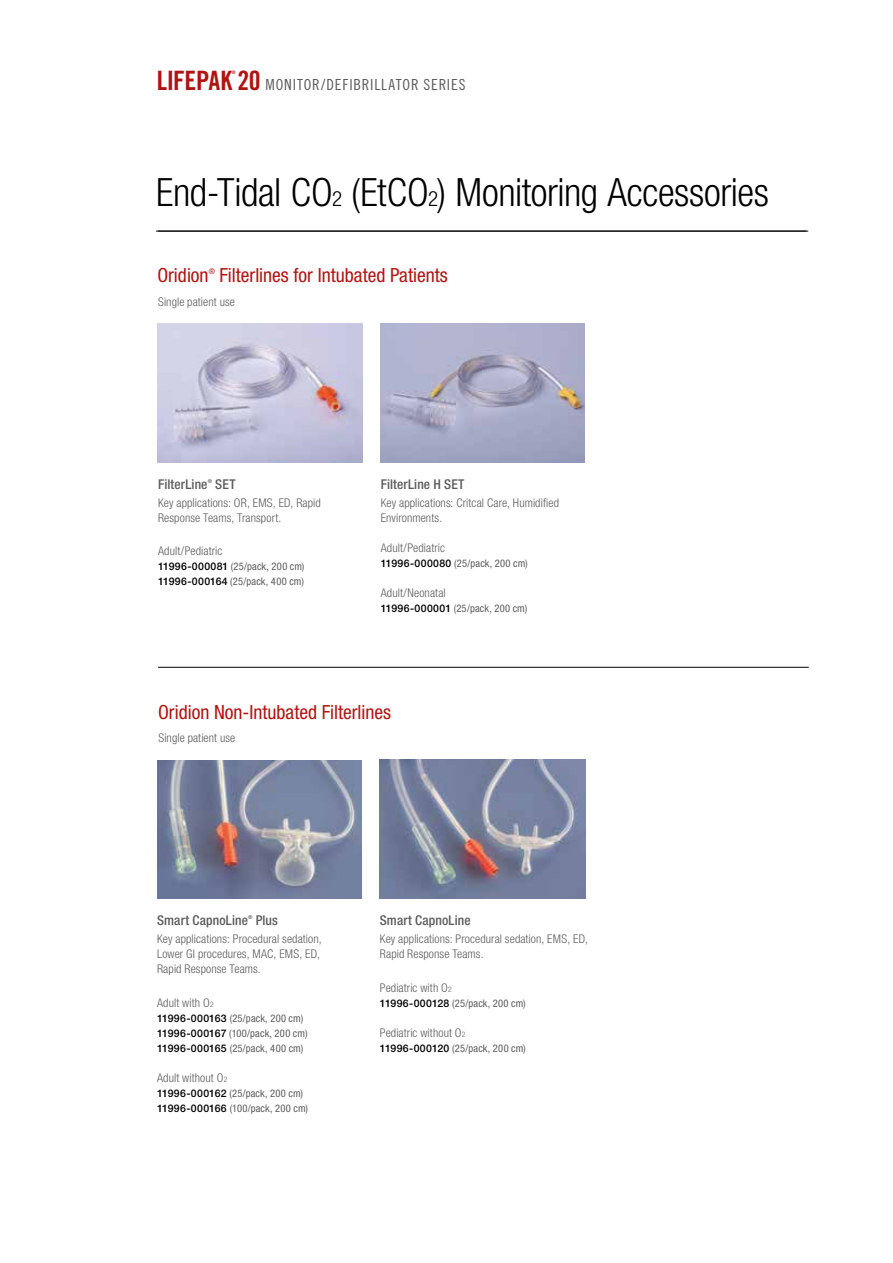
<style>
.page{position:relative;width:893px;height:1263px;background:#fff}
.page>*{position:absolute;margin:0;border:0;box-sizing:border-box;transform-origin:0 0}
.t1{font:300 condensed 39px "Helvetica Neue LTW1 G";letter-spacing:-.01em;color:#000}
.t2{font:26.7px "Trade Gothic LT Std Bd Cn 20";letter-spacing:-.015em;color:#af1413}
.t3{font:condensed 19.5px "Helvetica Neue LTW1 G";color:#af1413}
.t4{font:15.3px "Trade Gothic LT Std Cn 18";letter-spacing:.055em;color:#5a5c5b}
.t5{font:500 condensed 13.5px "Helvetica Neue LTW1 G";letter-spacing:.01em;color:#5a5c5b}
.t6{font:300 condensed 12px/15px "Helvetica Neue LTW1 G";letter-spacing:.01em;color:#5a5c5b}
.t7{font:condensed 10.5px/15px "Helvetica Neue LTW1 G";letter-spacing:.015em;color:#5a5c5b}
.t8{font:condensed 7.8px "Helvetica Neue LTW1 G";color:#af1413}
.t9{font:500 condensed 5.4px "Helvetica Neue LTW1 G";color:#5a5c5b}
.t10{font:4.8px "Trade Gothic LT Std Bd Cn 20";color:#af1413}
.s1{font-family:"Trade Gothic LT Std Bd Cn 20";font-size:26.7px;color:#af1413}
.s2{font-size:21px}
.s3{font-weight:500;font-stretch:normal;color:#000}
.s4{font-size:7.5px}
</style>
<div class="page">
<hr style="left:156px;top:231px;width:650px;height:1px;background:#000">
<hr style="left:158px;top:231px;width:650px;height:1px;background:#000">
<img style="left:157px;top:324px;width:205px;height:138px">
<img style="left:157px;top:760px;width:205px;height:139px">
<img style="left:380px;top:760px;width:205px;height:138px">
<img style="left:380px;top:324px;width:205px;height:138px">
<hr style="left:158px;top:667px;width:651px;height:1px;background:#000">
<h2 class="t2" style="left:157px;top:64px;width:77px">LIFEPAK</h2>
<p class="t10" style="left:232px;top:69px;width:5px">®</p>
<p class="t4" style="left:237px;top:75px;width:230px"><span class="s1">20</span> MONITOR/DEFIBRILLATOR SERIES</p>
<h1 class="t1" style="left:156px;top:170px;width:614px">End-Tidal CO<span class="s2">2</span> (EtCO<span class="s2">2</span>) Monitoring Accessories</h1>
<h3 class="t3" style="left:157px;top:264px;width:53px">Oridion</h3>
<p class="t8" style="left:209px;top:267px;width:8px">®</p>
<h3 class="t3" style="left:220px;top:264px;width:230px">Filterlines for Intubated Patients</h3>
<p class="t6" style="left:158px;top:294px;width:78px">Single patient use</p>
<p class="t5" style="left:158px;top:476px;width:51px">FilterLine</p>
<p class="t9" style="left:208px;top:478px;width:6px">®</p>
<p class="t5" style="left:215px;top:476px;width:22px">SET</p>
<p class="t6" style="left:158px;top:495px;width:164px">Key applications: OR, EMS, ED, Rapid<br>Response Teams, Transport.</p>
<p class="t6" style="left:158px;top:544px;width:66px">Adult/Pediatric</p>
<p class="t7" style="left:158px;top:559px;width:148px"><span class="s3">11996-000081</span> (25/pack, 200 cm)<br><span class="s3">11996-000164</span> (25/pack, 400 cm)</p>
<p class="t5" style="left:381px;top:476px;width:85px">FilterLine H SET</p>
<p class="t6" style="left:381px;top:495px;width:180px">Key applications: Critcal Care, Humidified<br>Environments.</p>
<p class="t6" style="left:381px;top:540px;width:66px">Adult/Pediatric</p>
<p class="t7" style="left:381px;top:556px;width:149px"><span class="s3">11996-000080</span> (25/pack, 200 cm)</p>
<p class="t6" style="left:381px;top:585px;width:67px">Adult/Neonatal</p>
<p class="t7" style="left:381px;top:601px;width:148px"><span class="s3">11996-000001</span> (25/pack, 200 cm)</p>
<h3 class="t3" style="left:158px;top:700px;width:235px">Oridion Non-Intubated Filterlines</h3>
<p class="t6" style="left:158px;top:731px;width:78px">Single patient use</p>
<p class="t5" style="left:157px;top:912px;width:92px">Smart CapnoLine</p>
<p class="t9" style="left:248px;top:914px;width:6px">®</p>
<p class="t5" style="left:256px;top:912px;width:24px">Plus</p>
<p class="t6" style="left:157px;top:932px;width:166px">Key applications: Procedural sedation,<br>Lower GI procedures, MAC, EMS, ED,<br>Rapid Response Teams.</p>
<p class="t6" style="left:157px;top:995px;width:58px">Adult with O<span class="s4">2</span></p>
<p class="t7" style="left:157px;top:1010px;width:152px"><span class="s3">11996-000163</span> (25/pack, 200 cm)<br><span class="s3">11996-000167</span> (100/pack, 200 cm)<br><span class="s3">11996-000165</span> (25/pack, 400 cm)</p>
<p class="t6" style="left:157px;top:1070px;width:72px">Adult without O<span class="s4">2</span></p>
<p class="t7" style="left:157px;top:1085px;width:152px"><span class="s3">11996-000162</span> (25/pack, 200 cm)<br><span class="s3">11996-000166</span> (100/pack, 200 cm)</p>
<p class="t5" style="left:380px;top:912px;width:92px">Smart CapnoLine</p>
<p class="t6" style="left:380px;top:932px;width:210px">Key applications: Procedural sedation, EMS, ED,<br>Rapid Response Teams.</p>
<p class="t6" style="left:380px;top:980px;width:73px">Pediatric with O<span class="s4">2</span></p>
<p class="t7" style="left:380px;top:995px;width:147px"><span class="s3">11996-000128</span> (25/pack, 200 cm)</p>
<p class="t6" style="left:380px;top:1025px;width:87px">Pediatric without O<span class="s4">2</span></p>
<p class="t7" style="left:380px;top:1040px;width:147px"><span class="s3">11996-000120</span> (25/pack, 200 cm)</p>
</div>
